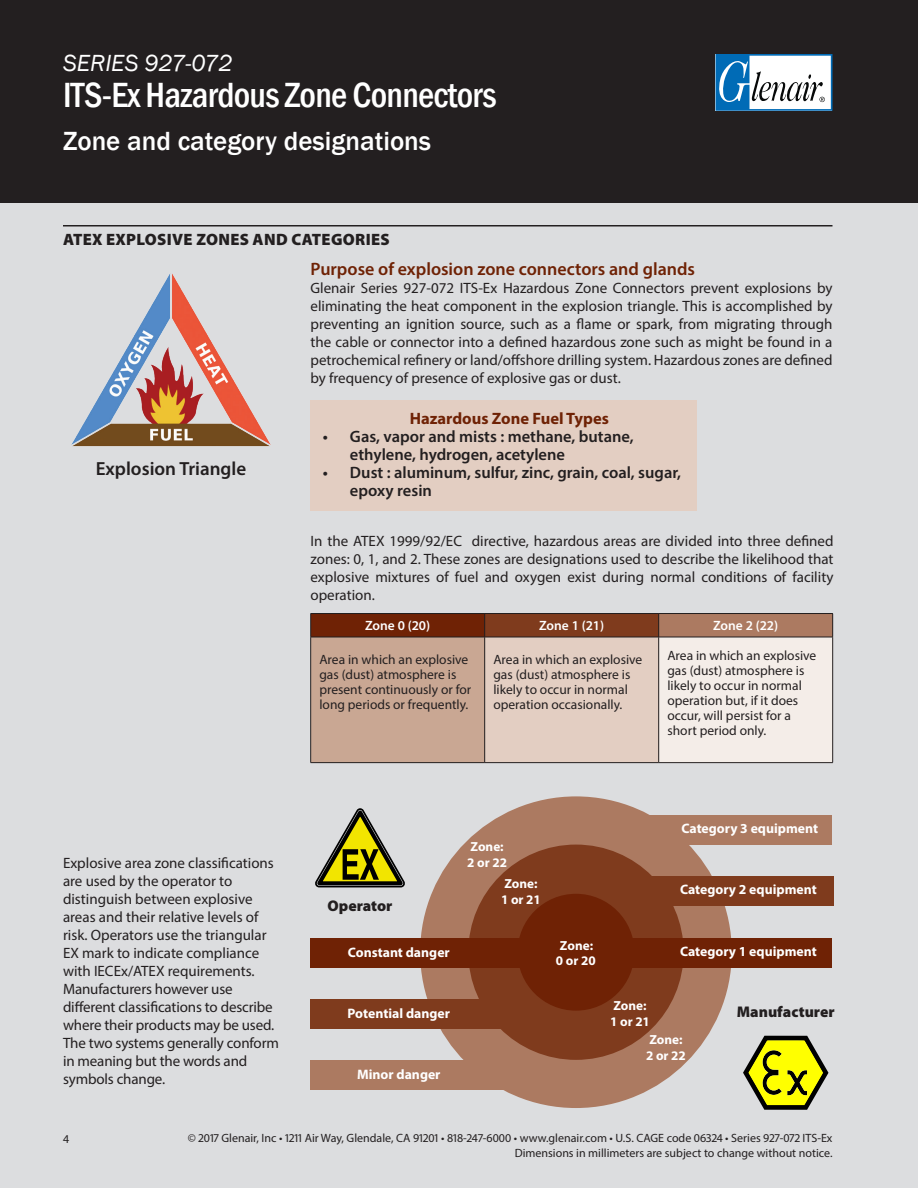
<style>
.page{position:relative;width:918px;height:1188px;background:#dcdddf}
.page>*{position:absolute;margin:0;border:0;box-sizing:border-box;transform-origin:0 0}
.catalog_section{font:500 condensed 36px "Franklin Gothic";letter-spacing:-.02em;color:#fff}
.item_description{font:500 27px "Franklin Gothic";color:#fff}
.series{font:italic 24px "Franklin Gothic";color:#fff}
.table_subhd_semibld{font:600 19.05px "Myriad Pro";color:#231f20}
.intro_hb{font:600 18px "Myriad Pro";color:#6f2205}
.t1{font:600 16.5px/18px "Myriad Pro";color:#231f20}
.head_w__ra{font:900 16.5px "Myriad Pro";letter-spacing:.02em;color:#231f20}
.table_subhd_semibld-2{font:700 16.5px "Myriad Pro";color:#6f2205}
.table_subhd_semibld-3{font:900 15.45px "Myriad Pro";color:#231f20}
.table_subhd_semibld-4{font:15px/18px "Myriad Pro";color:#231f20}
.t2{font:700 13.8px "Myriad Pro";color:#fff}
.table_subhd_semibld-5{font:13.5px/15px "Myriad Pro";color:#231f20}
.table_subhd_semibld-6{font:600 13.5px "Myriad Pro";color:#fff}
.t3{font:700 13.2px/15.8px "Myriad Pro";color:#fff}
.t4{font:12px/15px "Myriad Pro";color:#231f20;text-align:right}
</style>
<div class="page">
<div style="left:0;top:0;width:918px;height:202px;background:#231f20"></div>
<svg style="left:716px;top:54px;width:116px;height:57px;background:#a1c0d6"></svg>
<img style="left:71px;top:273px;width:200px;height:174px">
<div style="left:310px;top:400px;width:387px;height:110px;background:#e3cec2"></div>
<hr style="left:63px;top:225px;width:769px;height:1px;background:#231f20">
<div style="left:420px;top:796px;width:312px;height:312px;background:#ac7a61;border-radius:50%"></div>
<div style="left:468px;top:845px;width:216px;height:215px;background:#7f3b1d;border-radius:50%"></div>
<div style="left:518px;top:894px;width:116px;height:117px;background:#6f2205;border-radius:50%"></div>
<div style="left:310px;top:938px;width:522px;height:29px;background:#6f2205"></div>
<div style="left:310px;top:999px;width:204px;height:30px;background:#7f3b1d"></div>
<div style="left:630px;top:876px;width:204px;height:29px;background:#7f3b1d"></div>
<div style="left:310px;top:1060px;width:214px;height:29px;background:#ac7a61"></div>
<div style="left:618px;top:815px;width:214px;height:29px;background:#ac7a61"></div>
<svg style="left:743px;top:1035px;width:86px;height:75px"></svg>
<svg style="left:315px;top:808px;width:90px;height:80px"></svg>
<div style="left:311px;top:614px;width:174px;height:23px;background:#6f2205"></div>
<div style="left:485px;top:614px;width:174px;height:23px;background:#7f3b1d"></div>
<div style="left:659px;top:614px;width:174px;height:23px;background:#ac7a61"></div>
<div style="left:311px;top:637px;width:174px;height:126px;background:#c9a793"></div>
<div style="left:485px;top:637px;width:174px;height:126px;background:#e3cec2"></div>
<div style="left:659px;top:637px;width:174px;height:126px;background:#f4ede8"></div>
<hr style="left:310px;top:613px;width:175px;height:1px;background:#231f20">
<svg style="left:310px;top:614px;width:1px;height:23px"></svg>
<hr style="left:485px;top:613px;width:174px;height:1px;background:#231f20">
<svg style="left:484px;top:614px;width:1px;height:23px"></svg>
<hr style="left:659px;top:613px;width:174px;height:1px;background:#231f20">
<svg style="left:658px;top:614px;width:1px;height:23px"></svg>
<svg style="left:832px;top:614px;width:1px;height:23px"></svg>
<hr style="left:310px;top:637px;width:175px;height:1px;background:#231f20">
<hr style="left:310px;top:637px;width:1px;height:125px;background:#231f20">
<hr style="left:485px;top:637px;width:174px;height:1px;background:#231f20">
<hr style="left:484px;top:637px;width:1px;height:125px;background:#231f20">
<hr style="left:659px;top:637px;width:174px;height:1px;background:#231f20">
<hr style="left:658px;top:637px;width:1px;height:125px;background:#231f20">
<hr style="left:832px;top:637px;width:1px;height:125px;background:#231f20">
<hr style="left:310px;top:762px;width:175px;height:1px;background:#231f20">
<hr style="left:485px;top:762px;width:174px;height:1px;background:#231f20">
<hr style="left:659px;top:762px;width:174px;height:1px;background:#231f20">
<p class="series" style="left:63px;top:48px;width:171px">SERIES 927-072</p>
<p class="catalog_section" style="left:63px;top:71px;width:435px">ITS-Ex Hazardous Zone Connectors</p>
<p class="item_description" style="left:63px;top:125px;width:370px">Zone and category designations</p>
<p class="head_w__ra" style="left:63px;top:230px;width:328px">ATEX EXPLOSIVE ZONES AND CATEGORIES</p>
<p class="intro_hb" style="left:310px;top:257px;width:386px">Purpose of explosion zone connectors and glands</p>
<p class="table_subhd_semibld-4" style="left:310px;top:278px;width:524px;text-align:justify">Glenair Series 927-072 ITS-Ex Hazardous Zone Connectors prevent explosions by eliminating the heat component in the explosion triangle. This is accomplished by preventing an ignition source, such as a flame or spark, from migrating through the cable or connector into a defined hazardous zone such as might be found in a petrochemical refinery or land/offshore drilling system. Hazardous zones are defined by frequency of presence of explosive gas or dust.</p>
<p class="table_subhd_semibld" style="left:96px;top:457px;width:152px">Explosion Triangle</p>
<p class="table_subhd_semibld-2" style="left:410px;top:407px;width:201px">Hazardous Zone Fuel Types</p>
<p class="t1" style="left:350px;top:427px;width:285px;text-indent:-27px">• Gas, vapor and mists : methane, butane, ethylene, hydrogen, acetylene</p>
<p class="t1" style="left:350px;top:463px;width:333px;text-indent:-27px">• Dust : aluminum, sulfur, zinc, grain, coal, sugar, epoxy resin</p>
<p class="table_subhd_semibld-4" style="left:310px;top:532px;width:525px;text-align:justify">In the ATEX 1999/92/EC directive, hazardous areas are divided into three defined zones: 0, 1, and 2. These zones are designations used to describe the likelihood that explosive mixtures of fuel and oxygen exist during normal conditions of facility operation.</p>
<p class="table_subhd_semibld-6" style="left:365px;top:617px;width:67px">Zone 0 (20)</p>
<p class="table_subhd_semibld-6" style="left:539px;top:617px;width:67px">Zone 1 (21)</p>
<p class="table_subhd_semibld-6" style="left:713px;top:617px;width:67px">Zone 2 (22)</p>
<p class="table_subhd_semibld-5" style="left:319px;top:652px;width:153px">Area in which an explosive gas (dust) atmosphere is present continuously or for long periods or frequently.</p>
<p class="table_subhd_semibld-5" style="left:493px;top:652px;width:150px">Area in which an explosive gas (dust) atmosphere is likely to occur in normal operation occasionally.</p>
<p class="table_subhd_semibld-5" style="left:667px;top:648px;width:150px">Area in which an explosive gas (dust) atmosphere is likely to occur in normal operation but, if it does occur, will persist for a</p>
<p class="table_subhd_semibld-5" style="left:667px;top:723px;width:100px">short period only.</p>
<p class="table_subhd_semibld-4" style="left:63px;top:853px;width:212px">Explosive area zone classifications are used by the operator to distinguish between explosive areas and their relative levels of risk. Operators use the triangular<br>EX mark to indicate compliance with IECEx/ATEX requirements.</p>
<p class="table_subhd_semibld-4" style="left:63px;top:979px;width:213px">Manufacturers however use different classifications to describe where their products may be used.</p>
<p class="table_subhd_semibld-4" style="left:63px;top:1033px;width:217px">The two systems generally conform in meaning but the words and symbols change.</p>
<p class="table_subhd_semibld-3" style="left:328px;top:897px;width:66px">Operator</p>
<p class="t3" style="left:467px;top:839px;width:41px">Zone:<br>2 or 22</p>
<p class="t3" style="left:501px;top:876px;width:41px">Zone:<br>1 or 21</p>
<p class="t2" style="left:681px;top:820px;width:138px">Category 3 equipment</p>
<p class="t2" style="left:680px;top:881px;width:138px">Category 2 equipment</p>
<p class="t3" style="left:556px;top:937px;width:41px;line-height:15px">Zone:<br>0 or 20</p>
<p class="t2" style="left:348px;top:943px;width:103px">Constant danger</p>
<p class="t2" style="left:680px;top:943px;width:138px">Category 1 equipment</p>
<p class="t2" style="left:348px;top:1004px;width:104px">Potential danger</p>
<p class="t2" style="left:357px;top:1065px;width:85px">Minor danger</p>
<p class="t3" style="left:610px;top:997px;width:41px">Zone:<br>1 or 21</p>
<p class="table_subhd_semibld-3" style="left:737px;top:1003px;width:99px">Manufacturer</p>
<p class="t3" style="left:646px;top:1031px;width:41px">Zone:<br>2 or 22</p>
<p class="t4" style="left:63px;top:1131px;width:8px">4</p>
<p class="t4" style="left:188px;top:1131px;width:646px">© 2017 Glenair, Inc • 1211 Air Way, Glendale, CA 91201 • 818-247-6000 • www.glenair.com • U.S. CAGE code 06324 • Series 927-072 ITS-Ex<br>Dimensions in millimeters are subject to change without notice.</p>
</div>
